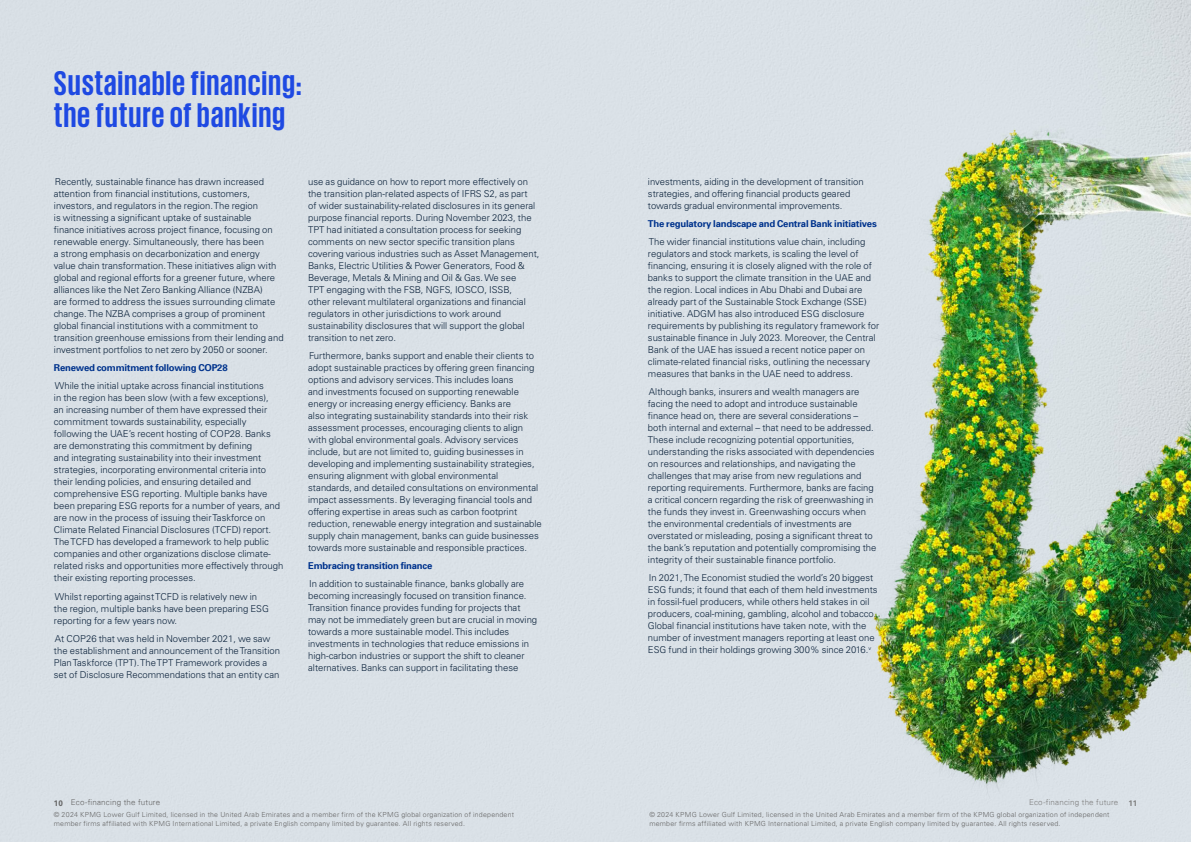
<style>
.page{position:relative;width:1191px;height:842px;background:#fff}
.page>*{position:absolute;margin:0;border:0;box-sizing:border-box;transform-origin:0 0}
.Chapter_Headline_white___KPMG_Bold_40pt{font:700 35px/32px "KPMG";letter-spacing:.025em;color:#1e49e2}
.Bodycopy_9_5pt{font:300 9.5px/12px "Univers LT Std";color:#0c233c}
.Bodycopy_9_5pt-2{font:700 9.5px "Univers 65";letter-spacing:-.02em;color:#00338d}
.t1{font:300 8px "Univers 45";letter-spacing:.02em;color:#666}
.t2{font:300 8px "Univers 45";letter-spacing:.02em;color:#808080}
.t3{font:700 8px "Univers LT Std";color:#808080}
.t4{font:300 7px/9px "Univers 45";letter-spacing:.03em;color:#666}
.s1{font-family:"Univers LT Std";font-weight:700}
</style>
<div class="page">
<img style="left:0;top:0;width:1191px;height:842px">
<p class="Chapter_Headline_white___KPMG_Bold_40pt" style="left:54px;top:66px;width:250px">Sustainable financing: the future of banking</p>
<p class="Bodycopy_9_5pt" style="left:54px;top:176px;width:231px">Recently, sustainable finance has drawn increased attention from financial institutions, customers, investors, and regulators in the region. The region<br>is witnessing a significant uptake of sustainable finance initiatives across project finance, focusing on renewable energy. Simultaneously, there has been<br>a strong emphasis on decarbonization and energy value chain transformation. These initiatives align with global and regional efforts for a greener future, where alliances like the Net Zero Banking Alliance (NZBA)<br>are formed to address the issues surrounding climate change. The NZBA comprises a group of prominent global financial institutions with a commitment to transition greenhouse emissions from their lending and investment portfolios to net zero by 2050 or sooner.</p>
<p class="Bodycopy_9_5pt-2" style="left:54px;top:362px;width:175px">Renewed commitment following COP28</p>
<p class="Bodycopy_9_5pt" style="left:54px;top:380px;width:231px">While the initial uptake across financial institutions<br>in the region has been slow (with a few exceptions),<br>an increasing number of them have expressed their commitment towards sustainability, especially following the UAE’s recent hosting of COP28. Banks are demonstrating this commitment by defining<br>and integrating sustainability into their investment strategies, incorporating environmental criteria into their lending policies, and ensuring detailed and comprehensive ESG reporting. Multiple banks have been preparing ESG reports for a number of years, and are now in the process of issuing their Taskforce on Climate Related Financial Disclosures (TCFD) report.<br>The TCFD has developed a framework to help public companies and other organizations disclose climate&shy;related risks and opportunities more effectively through their existing reporting processes.</p>
<p class="Bodycopy_9_5pt" style="left:54px;top:590px;width:217px">Whilst reporting against TCFD is relatively new in the region, multiple banks have been preparing ESG reporting for a few years now.</p>
<p class="Bodycopy_9_5pt" style="left:54px;top:632px;width:228px">At COP26 that was held in November 2021, we saw the establishment and announcement of the Transition Plan Taskforce (TPT). The TPT Framework provides a set of Disclosure Recommendations that an entity can</p>
<p class="Bodycopy_9_5pt" style="left:308px;top:176px;width:233px">use as guidance on how to report more effectively on the transition plan-related aspects of IFRS S2, as part<br>of wider sustainability-related disclosures in its general purpose financial reports. During November 2023, the TPT had initiated a consultation process for seeking comments on new sector specific transition plans covering various industries such as Asset Management, Banks, Electric Utilities &amp; Power Generators, Food &amp; Beverage, Metals &amp; Mining and Oil &amp; Gas. We see<br>TPT engaging with the FSB, NGFS, IOSCO, ISSB,<br>other relevant multilateral organizations and financial regulators in other jurisdictions to work around sustainability disclosures that will support the global transition to net zero.</p>
<p class="Bodycopy_9_5pt" style="left:308px;top:350px;width:235px">Furthermore, banks support and enable their clients to adopt sustainable practices by offering green financing options and advisory services. This includes loans<br>and investments focused on supporting renewable energy or increasing energy efficiency. Banks are<br>also integrating sustainability standards into their risk assessment processes, encouraging clients to align with global environmental goals. Advisory services include, but are not limited to, guiding businesses in developing and implementing sustainability strategies, ensuring alignment with global environmental standards, and detailed consultations on environmental impact assessments. By leveraging financial tools and offering expertise in areas such as carbon footprint reduction, renewable energy integration and sustainable supply chain management, banks can guide businesses towards more sustainable and responsible practices.</p>
<p class="Bodycopy_9_5pt-2" style="left:308px;top:560px;width:126px">Embracing transition finance</p>
<p class="Bodycopy_9_5pt" style="left:308px;top:578px;width:230px">In addition to sustainable finance, banks globally are becoming increasingly focused on transition finance.<br>Transition finance provides funding for projects that may not be immediately green but are crucial in moving towards a more sustainable model. This includes investments in technologies that reduce emissions in high-carbon industries or support the shift to cleaner alternatives. Banks can support in facilitating these</p>
<p class="Bodycopy_9_5pt" style="left:648px;top:176px;width:217px">investments, aiding in the development of transition strategies, and offering financial products geared towards gradual environmental improvements.</p>
<p class="Bodycopy_9_5pt-2" style="left:648px;top:218px;width:230px">The regulatory landscape and Central Bank initiatives</p>
<p class="Bodycopy_9_5pt" style="left:648px;top:236px;width:233px">The wider financial institutions value chain, including regulators and stock markets, is scaling the level of financing, ensuring it is closely aligned with the role of banks to support the climate transition in the UAE and the region. Local indices in Abu Dhabi and Dubai are already part of the Sustainable Stock Exchange (SSE) initiative. ADGM has also introduced ESG disclosure requirements by publishing its regulatory framework for sustainable finance in July 2023. Moreover, the Central Bank of the UAE has issued a recent notice paper on climate-related financial risks, outlining the necessary measures that banks in the UAE need to address.</p>
<p class="Bodycopy_9_5pt" style="left:648px;top:386px;width:230px">Although banks, insurers and wealth managers are facing the need to adopt and introduce sustainable finance head on, there are several considerations – both internal and external – that need to be addressed.<br>These include recognizing potential opportunities, understanding the risks associated with dependencies on resources and relationships, and navigating the challenges that may arise from new regulations and reporting requirements. Furthermore, banks are facing a critical concern regarding the risk of greenwashing in the funds they invest in. Greenwashing occurs when the environmental credentials of investments are overstated or misleading, posing a significant threat to the bank’s reputation and potentially compromising the integrity of their sustainable finance portfolio.</p>
<p class="Bodycopy_9_5pt" style="left:648px;top:572px;width:231px">In 2021, The Economist studied the world’s 20 biggest ESG funds; it found that each of them held investments in fossil-fuel producers, while others held stakes in oil producers, coal-mining, gambling, alcohol and tobacco.<br>Global financial institutions have taken note, with the number of investment managers reporting at least one ESG fund in their holdings growing 300% since 2016.<sup>v</sup></p>
<p class="t1" style="left:54px;top:797px;width:108px"><span class="s1">10</span> Eco-financing the future</p>
<p class="t2" style="left:1029px;top:798px;width:91px">Eco-financing the future</p>
<p class="t3" style="left:1128px;top:798px;width:10px">11</p>
<p class="t4" style="left:649px;top:810px;width:462px">© 2024 KPMG Lower Gulf Limited, licensed in the United Arab Emirates and a member firm of the KPMG global organization of independent member firms affiliated with KPMG International Limited, a private English company limited by guarantee. All rights reserved.</p>
<p class="t4" style="left:54px;top:810px;width:462px">© 2024 KPMG Lower Gulf Limited, licensed in the United Arab Emirates and a member firm of the KPMG global organization of independent member firms affiliated with KPMG International Limited, a private English company limited by guarantee. All rights reserved.</p>
</div>
